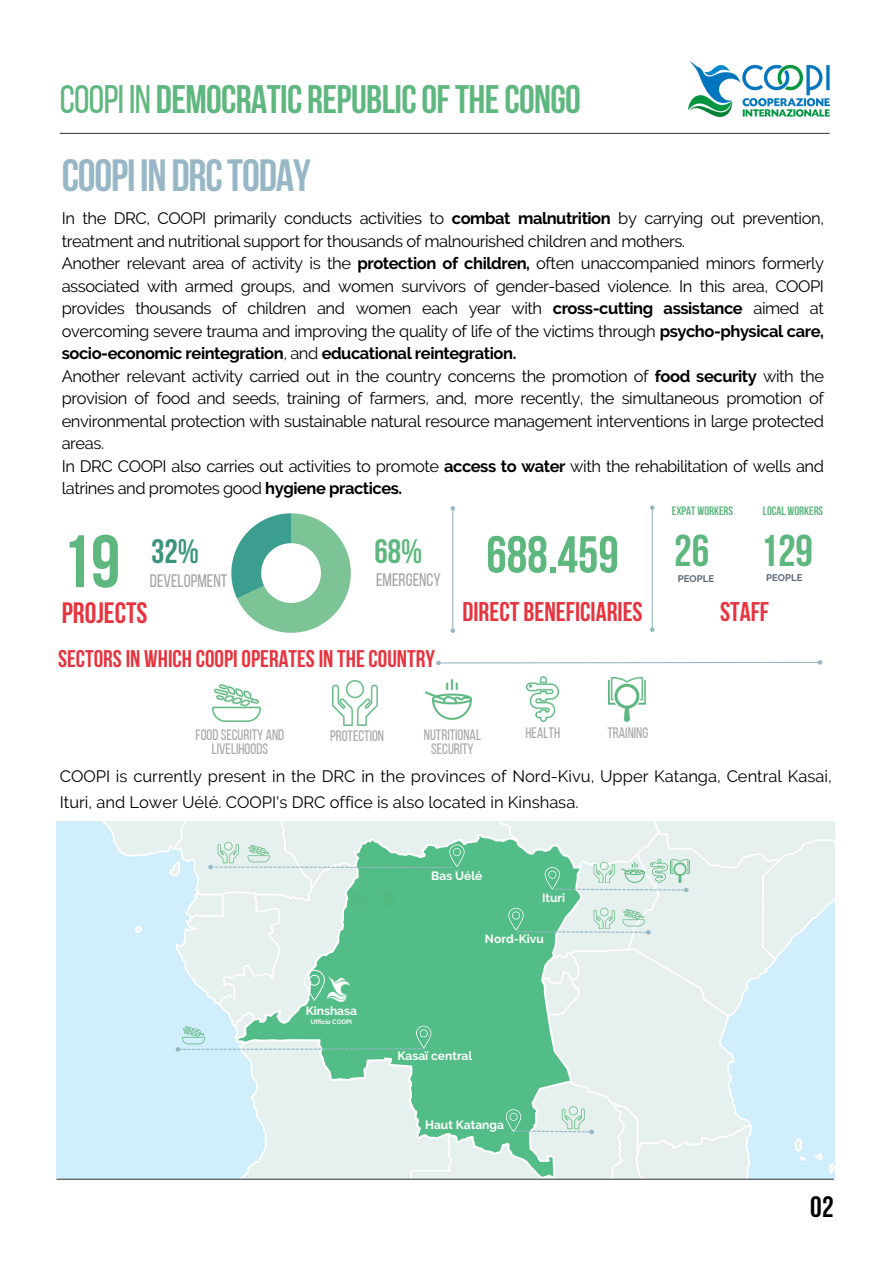
<style>
.page{position:relative;width:893px;height:1264px;background:#fff}
.page>*{position:absolute;margin:0;border:0;box-sizing:border-box;transform-origin:0 0}
.t1{font:700 74.1px "Bebas Neue";color:#5db77e}
.t2{font:700 51.75px "Bebas Neue";color:#5db77e}
.t3{font:700 45px "Bebas Neue";letter-spacing:-.025em;color:#98b7c6}
.t4{font:700 44.25px "Bebas Neue";color:#5db77e}
.t5{font:700 39.6px "Bebas Neue";letter-spacing:-.015em;color:#5db77e}
.t6{font:700 33.75px "Bebas Neue";color:#5db77e}
.t7{font:700 33.75px "Bebas Neue";color:#39947c}
.t8{font:700 29.4px "Bebas Neue";color:#e7343f}
.t9{font:700 29.25px "Bebas Neue";color:#000}
.t10{font:700 27px "Bebas Neue";color:#e7343f}
.t11{font:700 24px "Bebas Neue";color:#e7343f}
.t12{font:18.15px "Bebas Neue";color:#a6a6a6}
.t13{font:16.5px/22.5px "Raleway";letter-spacing:-.025em;color:#000}
.t14{font:16.5px/25.8px "Raleway";color:#000}
.t15{font:15.15px/13.5px "Bebas Neue";color:#a6a6a6;text-align:center}
.t16{font:700 12.15px "Bebas Neue";color:#5db77e}
.t17{font:700 12px "Raleway";color:#fff}
.t18{font:700 9.6px "Raleway";color:#5c6b77}
.t19{font:700 6.3px "Raleway";color:#fff}
.s1{font-weight:400}
.s2{font-weight:700}
</style>
<div class="page">
<svg style="left:436px;top:660px;width:386px;height:5px"></svg>
<img style="left:56px;top:822px;width:778px;height:356px">
<hr style="left:56px;top:1178px;width:777px;height:1px;background:#414747">
<img style="left:689px;top:62px;width:140px;height:55px">
<hr style="left:60px;top:133px;width:769px;height:1px;background:#414747">
<svg style="left:231px;top:513px;width:120px;height:120px"></svg>
<hr style="left:452px;top:510px;width:1px;height:118px;background:#98b7c6">
<svg style="left:450px;top:628px;width:5px;height:4px"></svg>
<svg style="left:450px;top:506px;width:5px;height:5px"></svg>
<hr style="left:651px;top:509px;width:1px;height:118px;background:#98b7c6">
<svg style="left:650px;top:627px;width:4px;height:5px"></svg>
<svg style="left:650px;top:505px;width:4px;height:5px"></svg>
<img style="left:349px;top:888px;width:24px;height:19px">
<img style="left:376px;top:887px;width:24px;height:22px">
<img style="left:622px;top:904px;width:27px;height:3px">
<img style="left:591px;top:904px;width:26px;height:3px">
<svg style="left:508px;top:907px;width:142px;height:27px"></svg>
<img style="left:213px;top:684px;width:47px;height:38px">
<img style="left:608px;top:677px;width:37px;height:44px">
<img style="left:527px;top:676px;width:31px;height:45px">
<img style="left:332px;top:681px;width:45px;height:45px">
<img style="left:426px;top:679px;width:46px;height:40px">
<svg style="left:506px;top:1109px;width:88px;height:25px"></svg>
<img style="left:560px;top:1102px;width:28px;height:27px">
<svg style="left:176px;top:1025px;width:255px;height:26px"></svg>
<img style="left:182px;top:1021px;width:28px;height:24px">
<svg style="left:544px;top:867px;width:144px;height:25px"></svg>
<img style="left:670px;top:859px;width:19px;height:23px">
<img style="left:650px;top:859px;width:17px;height:23px">
<img style="left:621px;top:862px;width:23px;height:20px">
<img style="left:591px;top:858px;width:26px;height:24px">
<svg style="left:208px;top:844px;width:256px;height:25px"></svg>
<img style="left:247px;top:840px;width:27px;height:23px">
<img style="left:216px;top:838px;width:26px;height:25px">
<img style="left:327px;top:976px;width:23px;height:25px">
<svg style="left:304px;top:969px;width:21px;height:31px"></svg>
<p class="t5" style="left:60px;top:83px;width:522px"><span class="s1">COOPI IN</span> DEMOCRATIC REPUBLICOFTHECONGO</p>
<p class="t3" style="left:62px;top:157px;width:250px">COOPI INDRCTODAY</p>
<p class="t13" style="left:62px;top:207px;width:763px">In the DRC, COOPI primarily conducts activities to <span class="s2">combat malnutrition</span> by carrying out prevention, treatment and nutritional support for thousands of malnourished children and mothers.</p>
<h3 class="t13" style="left:62px;top:252px;width:763px;text-align:justify">Another relevant area of activity is the <span class="s2">protection of children,</span> often unaccompanied minors formerly associated with armed groups, and women survivors of gender-based violence. In this area, COOPI provides thousands of children and women each year with <span class="s2">cross-cutting assistance</span> aimed at overcoming severe trauma and improving the quality of life of the victims through <span class="s2">psycho-physical care, socio-economic reintegration</span>, and <span class="s2">educational reintegration.</span></h3>
<h2 class="t13" style="left:62px;top:364px;width:763px;text-align:justify">Another relevant activity carried out in the country concerns the promotion of <span class="s2">food security</span> with the provision of food and seeds, training of farmers, and, more recently, the simultaneous promotion of environmental protection with sustainable natural resource management interventions in large protected areas.</h2>
<p class="t13" style="left:62px;top:454px;width:763px">In DRC COOPI also carries out activities to promote <span class="s2">access to water</span> with the rehabilitation of wells and latrines and promotes good <span class="s2">hygiene practices.</span></p>
<h5 class="t16" style="left:672px;top:505px;width:63px">EXPAT WORKERS</h5>
<p class="t4" style="left:674px;top:532px;width:37px">26</p>
<p class="t4" style="left:760px;top:532px;width:54px">129</p>
<p class="t18" style="left:677px;top:573px;width:38px">PEOPLE</p>
<p class="t18" style="left:766px;top:572px;width:38px">PEOPLE</p>
<p class="t16" style="left:762px;top:505px;width:62px">LOCAL WORKERS</p>
<p class="t1" style="left:62px;top:531px;width:60px">19</p>
<p class="t8" style="left:62px;top:600px;width:87px">PROJECTS</p>
<p class="t10" style="left:720px;top:600px;width:51px">STAFF</p>
<h2 class="t6" style="left:374px;top:538px;width:49px">68%</h2>
<p class="t2" style="left:486px;top:533px;width:134px">688.459</p>
<p class="t7" style="left:151px;top:538px;width:49px">32%</p>
<p class="t12" style="left:150px;top:574px;width:79px">DEVELOPMENT</p>
<p class="t12" style="left:376px;top:572px;width:66px">EMERGENCY</p>
<p class="t10" style="left:462px;top:600px;width:182px">DIRECT BENEFICIARIES</p>
<h3 class="t11" style="left:58px;top:649px;width:378px">SECTORSIN WHICH COOPI OPERATESIN THECOUNTRY</h3>
<p class="t15" style="left:195px;top:729px;width:90px">FOODSECURITY AND<br>LIVELIHOODS</p>
<p class="t15" style="left:330px;top:730px;width:55px">PROTECTION</p>
<p class="t15" style="left:424px;top:729px;width:59px">NUTRITIONAL</p>
<p class="t15" style="left:525px;top:727px;width:36px">HEALTH</p>
<p class="t15" style="left:431px;top:743px;width:44px">SECURITY</p>
<p class="t15" style="left:607px;top:727px;width:42px">TRAINING</p>
<p class="t14" style="left:60px;top:763px;width:773px">COOPI is currently present in the DRC in the provinces of Nord-Kivu, Upper Katanga, Central Kasai,<br>Ituri, and Lower Uélé. COOPI's DRC office is also located in Kinshasa.</p>
<p class="t17" style="left:431px;top:868px;width:53px">Bas Uélé</p>
<p class="t17" style="left:542px;top:890px;width:25px">Ituri</p>
<p class="t17" style="left:306px;top:1004px;width:53px">Kinshasa</p>
<p class="t19" style="left:311px;top:1018px;width:43px">Ufficio COOPI</p>
<p class="t17" style="left:485px;top:931px;width:60px">Nord-Kivu</p>
<p class="t17" style="left:397px;top:1048px;width:76px">Kasaï central</p>
<p class="t17" style="left:425px;top:1117px;width:80px">Haut Katanga</p>
<p class="t9" style="left:810px;top:1194px;width:25px">02</p>
</div>
